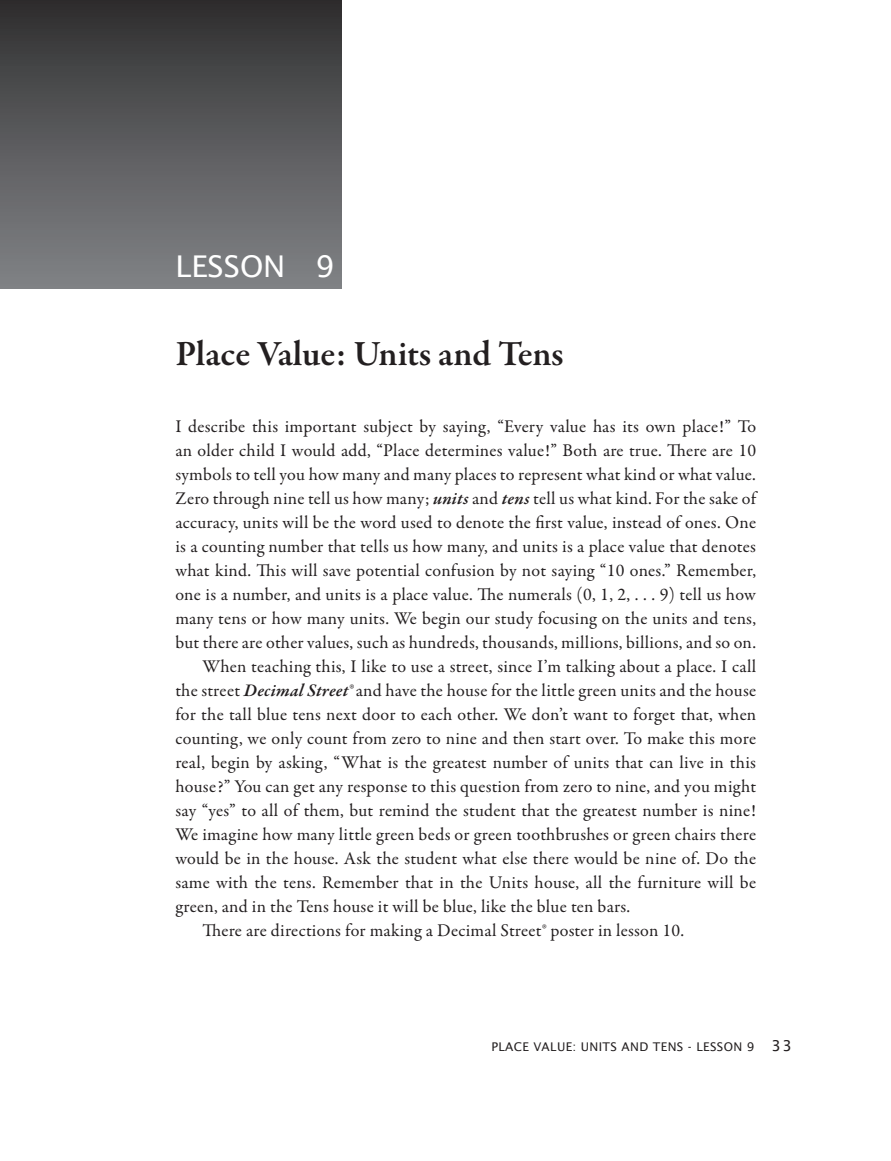
<style>
.page{position:relative;width:891px;height:1161px;background:#fff}
.page>*{position:absolute;margin:0;border:0;box-sizing:border-box;transform-origin:0 0}
.t1{font:600 36px "Garamond Premr Pro";letter-spacing:-.01em;color:#231f20}
.t2{font:30px "Lucida Sans";color:#fff}
.t3{font:18px "Garamond Premr Pro";letter-spacing:.01em;color:#231f20}
.t4{font:12px "Lucida Sans";letter-spacing:.03em;color:#231f20}
.s1{font-weight:600;font-style:italic}
.s2{font-size:15px}
</style>
<div class="page">
<div style="left:0;top:0;width:341px;height:288px;background:linear-gradient(to bottom,#313031,#838488)"></div>
<h2 class="t2" style="left:175px;top:249px;width:160px">LESSON 9</h2>
<h1 class="t1" style="left:175px;top:332px;width:390px">Place Value: Units and Tens</h1>
<p class="t3" style="left:175px;top:415px;width:582px">I describe this important subject by saying, “Every value has its own place!” To</p>
<p class="t3" style="left:175px;top:439px;width:582px">an older child I would add, “Place determines value!” Both are true. There are 10</p>
<p class="t3" style="left:175px;top:463px;width:582px">symbols to tell you how many and many places to represent what kind or what value.</p>
<p class="t3" style="left:175px;top:487px;width:582px">Zero through nine tell us how many; <span class="s1">units</span> and <span class="s1">tens</span> tell us what kind. For the sake of</p>
<p class="t3" style="left:175px;top:511px;width:582px">accuracy, units will be the word used to denote the first value, instead of ones. One</p>
<p class="t3" style="left:175px;top:535px;width:582px">is a counting number that tells us how many, and units is a place value that denotes</p>
<p class="t3" style="left:175px;top:559px;width:582px">what kind. This will save potential confusion by not saying “10 ones.” Remember,</p>
<p class="t3" style="left:175px;top:583px;width:582px">one is a number, and units is a place value. The numerals (0, 1, 2, . . . 9) tell us how</p>
<p class="t3" style="left:175px;top:607px;width:582px">many tens or how many units. We begin our study focusing on the units and tens,</p>
<p class="t3" style="left:175px;top:631px;width:582px">but there are other values, such as hundreds, thousands, millions, billions, and so on.</p>
<p class="t3" style="left:202px;top:655px;width:555px">When teaching this, I like to use a street, since I’m talking about a place. I call</p>
<p class="t3" style="left:175px;top:679px;width:582px">the street <span class="s1">Decimal Street®</span> and have the house for the little green units and the house</p>
<p class="t3" style="left:175px;top:703px;width:582px">for the tall blue tens next door to each other. We don’t want to forget that, when</p>
<p class="t3" style="left:175px;top:727px;width:582px">counting, we only count from zero to nine and then start over. To make this more</p>
<p class="t3" style="left:175px;top:751px;width:582px">real, begin by asking, “What is the greatest number of units that can live in this</p>
<p class="t3" style="left:175px;top:775px;width:582px">house?” You can get any response to this question from zero to nine, and you might</p>
<p class="t3" style="left:175px;top:799px;width:582px">say “yes” to all of them, but remind the student that the greatest number is nine!</p>
<p class="t3" style="left:175px;top:823px;width:582px">We imagine how many little green beds or green toothbrushes or green chairs there</p>
<p class="t3" style="left:175px;top:847px;width:582px">would be in the house. Ask the student what else there would be nine of. Do the</p>
<p class="t3" style="left:175px;top:871px;width:582px">same with the tens. Remember that in the Units house, all the furniture will be</p>
<p class="t3" style="left:175px;top:895px;width:456px">green, and in the Tens house it will be blue, like the blue ten bars.</p>
<p class="t3" style="left:202px;top:919px;width:483px">There are directions for making a Decimal Street® poster in lesson 10.</p>
<p class="t4" style="left:491px;top:1040px;width:302px">PLACE VALUE: UNITS AND TENS - LESSON 9 <span class="s2">33</span></p>
</div>
